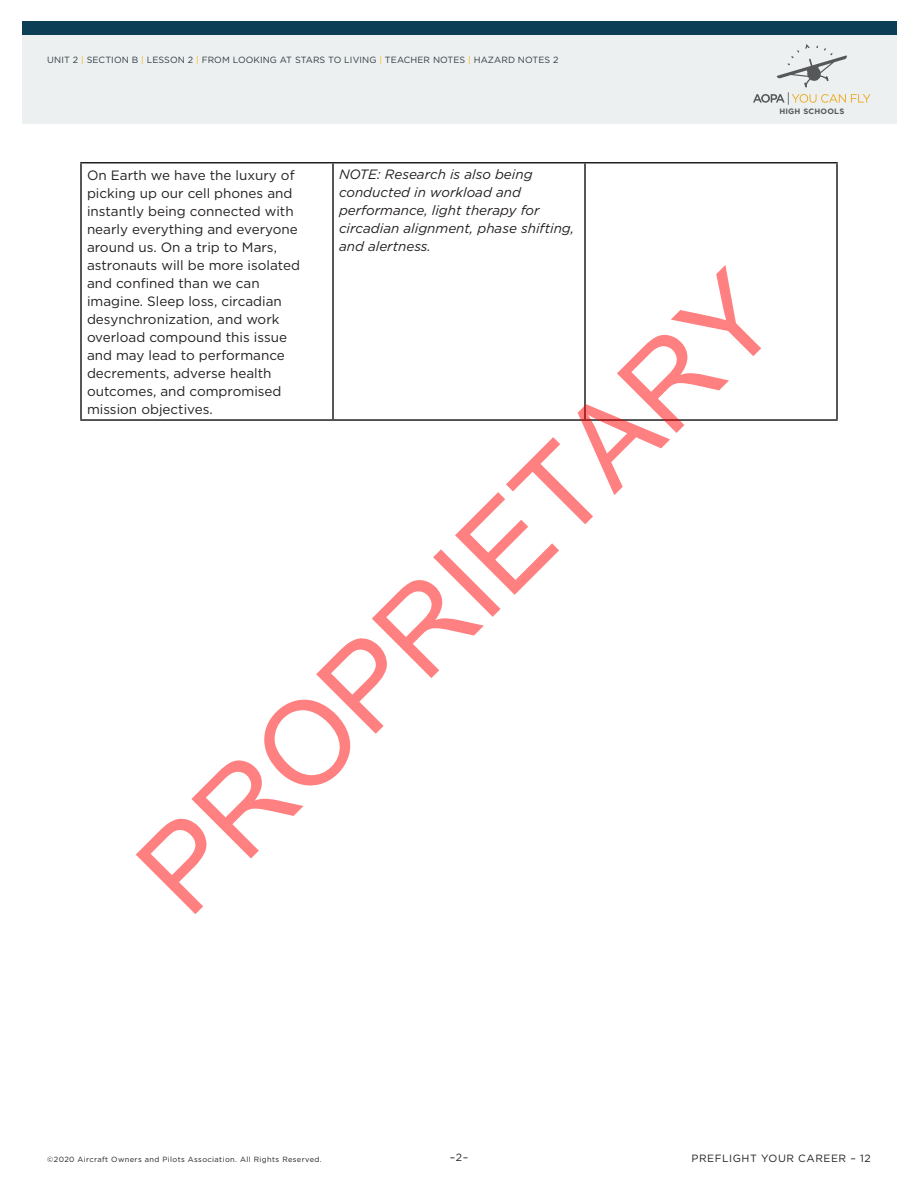
<style>
.page{position:relative;width:918px;height:1188px;background:#fff}
.page>*{position:absolute;margin:0;border:0;box-sizing:border-box;transform-origin:0 0}
.t1{font:117.75px "Arial";color:rgb(255 0 0/.5)}
.Bodycopy{font:13.5px/18px "Gotham";color:#231f20}
.Table_Bodycopy{font:italic 13.5px/18px "Gotham";color:#231f20}
.t2{font:10.5px "Gotham";letter-spacing:.05em;color:#231f20}
.t3{font:9px "Gotham";letter-spacing:.01em;color:#2f3b41}
.t4{font:700 7.8px "Gotham";letter-spacing:.03em;color:#555759}
.t5{font:7.5px "Gotham";letter-spacing:.05em;color:#231f20}
.s1{color:#fcb814}
</style>
<div class="page">
<div style="left:22px;top:22px;width:874px;height:102px;background:#edf0f0"></div>
<div style="left:22px;top:22px;width:874px;height:13px;background:#0c3f56"></div>
<svg style="left:753px;top:44px;width:118px;height:61px"></svg>
<hr style="left:80px;top:162px;width:253px;height:2px;background:#231f20">
<hr style="left:80px;top:163px;width:2px;height:256px;background:#231f20">
<hr style="left:333px;top:162px;width:252px;height:2px;background:#231f20">
<hr style="left:332px;top:163px;width:2px;height:256px;background:#231f20">
<hr style="left:585px;top:162px;width:253px;height:2px;background:#231f20">
<hr style="left:584px;top:163px;width:2px;height:256px;background:#231f20">
<hr style="left:836px;top:163px;width:2px;height:256px;background:#231f20">
<hr style="left:80px;top:419px;width:253px;height:2px;background:#231f20">
<hr style="left:333px;top:419px;width:252px;height:2px;background:#231f20">
<hr style="left:585px;top:419px;width:253px;height:2px;background:#231f20">
<p class="t3" style="left:47px;top:55px;width:513px">UNIT 2 <span class="s1">|</span> SECTION B <span class="s1">|</span> LESSON 2 <span class="s1">|</span> FROM LOOKING AT STARS TO LIVING <span class="s1">|</span> TEACHER NOTES <span class="s1">|</span> HAZARD NOTES 2</p>
<p class="t4" style="left:779px;top:106px;width:67px">HIGH SCHOOLS</p>
<p class="Bodycopy" style="left:87px;top:166px;width:215px">On Earth we have the luxury of picking up our cell phones and instantly being connected with nearly everything and everyone around us. On a trip to Mars, astronauts will be more isolated and confined than we can imagine. Sleep loss, circadian desynchronization, and work overload compound this issue and may lead to performance decrements, adverse health outcomes, and compromised mission objectives.</p>
<p class="Table_Bodycopy" style="left:339px;top:166px;width:237px">NOTE: Research is also being conducted in workload and performance, light therapy for circadian alignment, phase shifting, and alertness.</p>
<h1 class="t1" style="left:102px;top:834px;width:845px;rotate:-45deg">PROPRIETARY</h1>
<p class="t5" style="left:47px;top:1155px;width:276px">©2020 Aircraft Owners and Pilots Association. All Rights Reserved.</p>
<p class="t2" style="left:450px;top:1152px;width:20px">–2–</p>
<p class="t2" style="left:692px;top:1153px;width:181px">PREFLIGHT YOUR CAREER – 12</p>
</div>
